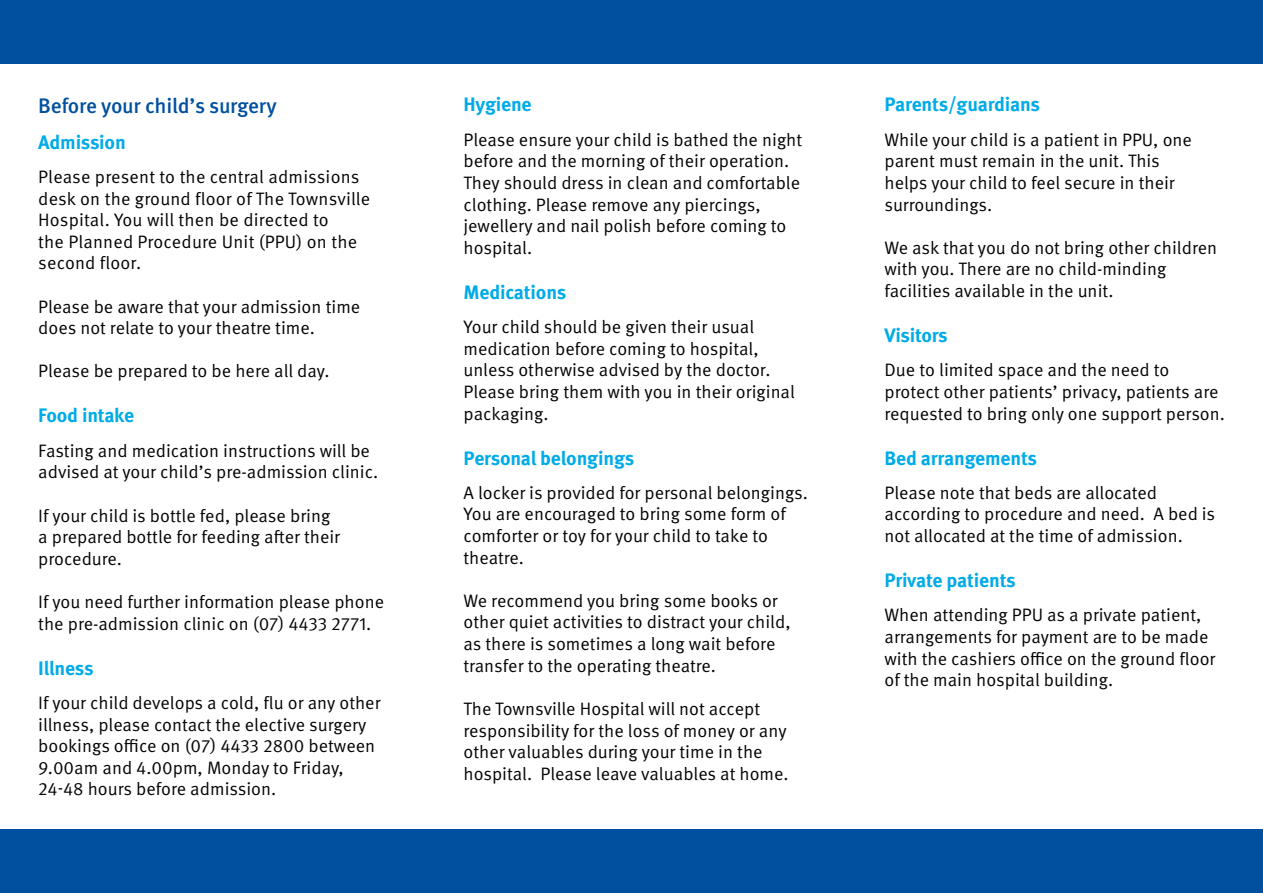
<style>
.page{position:relative;width:1263px;height:893px;background:#fff}
.page>*{position:absolute;margin:0;border:0;box-sizing:border-box;transform-origin:0 0}
.t1{font:500 21px "Meta OT";letter-spacing:-.015em;color:#01509f}
.t2{font:700 19.5px "Meta OT";letter-spacing:-.01em;color:#00abe7}
.t3{font:18px/21.6px "Meta OT Norm";color:#040503}
</style>
<div class="page">
<div style="left:0;top:829px;width:1263px;height:64px;background:#01509f"></div>
<div style="left:0;top:0;width:1263px;height:64px;background:#01509f"></div>
<p class="t1" style="left:38px;top:92px;width:240px">Before your child’s surgery</p>
<p class="t2" style="left:38px;top:130px;width:89px">Admission</p>
<p class="t3" style="left:38px;top:166px;width:333px">Please present to the central admissions desk on the ground floor of The Townsville Hospital. You will then be directed to<br>the Planned Procedure Unit (PPU) on the second floor.</p>
<p class="t3" style="left:38px;top:296px;width:324px">Please be aware that your admission time does not relate to your theatre time.</p>
<p class="t3" style="left:38px;top:361px;width:293px">Please be prepared to be here all day.</p>
<p class="t2" style="left:38px;top:403px;width:97px">Food intake</p>
<p class="t3" style="left:38px;top:440px;width:341px">Fasting and medication instructions will be advised at your child’s pre-admission clinic.</p>
<p class="t3" style="left:38px;top:505px;width:303px">If your child is bottle fed, please bring a prepared bottle for feeding after their procedure.</p>
<p class="t3" style="left:38px;top:591px;width:347px">If you need further information please phone the pre-admission clinic on (07) 4433 2771.</p>
<p class="t2" style="left:38px;top:655px;width:57px">Illness</p>
<p class="t3" style="left:38px;top:692px;width:344px">If your child develops a cold, flu or any other illness, please contact the elective surgery bookings office on (07) 4433 2800 between 9.00am and 4.00pm, Monday to Friday, 24-48 hours before admission.</p>
<p class="t2" style="left:463px;top:92px;width:70px">Hygiene</p>
<p class="t3" style="left:463px;top:129px;width:340px">Please ensure your child is bathed the night before and the morning of their operation.<br>They should dress in clean and comfortable clothing. Please remove any piercings, jewellery and nail polish before coming to hospital.</p>
<p class="t2" style="left:463px;top:280px;width:104px">Medications</p>
<p class="t3" style="left:463px;top:316px;width:333px">Your child should be given their usual medication before coming to hospital, unless otherwise advised by the doctor.<br>Please bring them with you in their original packaging.</p>
<p class="t2" style="left:463px;top:445px;width:172px">Personal belongings</p>
<p class="t3" style="left:463px;top:482px;width:346px">A locker is provided for personal belongings.<br>You are encouraged to bring some form of comforter or toy for your child to take to theatre.</p>
<p class="t3" style="left:463px;top:590px;width:329px">We recommend you bring some books or other quiet activities to distract your child, as there is sometimes a long wait before transfer to the operating theatre.</p>
<p class="t3" style="left:463px;top:698px;width:327px">The Townsville Hospital will not accept responsibility for the loss of money or any other valuables during your time in the hospital. Please leave valuables at home.</p>
<p class="t2" style="left:884px;top:92px;width:157px">Parents/guardians</p>
<p class="t3" style="left:884px;top:129px;width:309px">While your child is a patient in PPU, one parent must remain in the unit. This helps your child to feel secure in their surroundings.</p>
<p class="t3" style="left:884px;top:237px;width:334px">We ask that you do not bring other children with you. There are no child-minding facilities available in the unit.</p>
<p class="t2" style="left:884px;top:323px;width:65px">Visitors</p>
<p class="t3" style="left:884px;top:359px;width:342px">Due to limited space and the need to protect other patients’ privacy, patients are requested to bring only one support person.</p>
<p class="t2" style="left:884px;top:445px;width:154px">Bed arrangements</p>
<p class="t3" style="left:884px;top:482px;width:332px">Please note that beds are allocated according to procedure and need. A bed is not allocated at the time of admission.</p>
<p class="t2" style="left:884px;top:568px;width:133px">Private patients</p>
<p class="t3" style="left:884px;top:605px;width:332px">When attending PPU as a private patient, arrangements for payment are to be made with the cashiers office on the ground floor of the main hospital building.</p>
</div>
